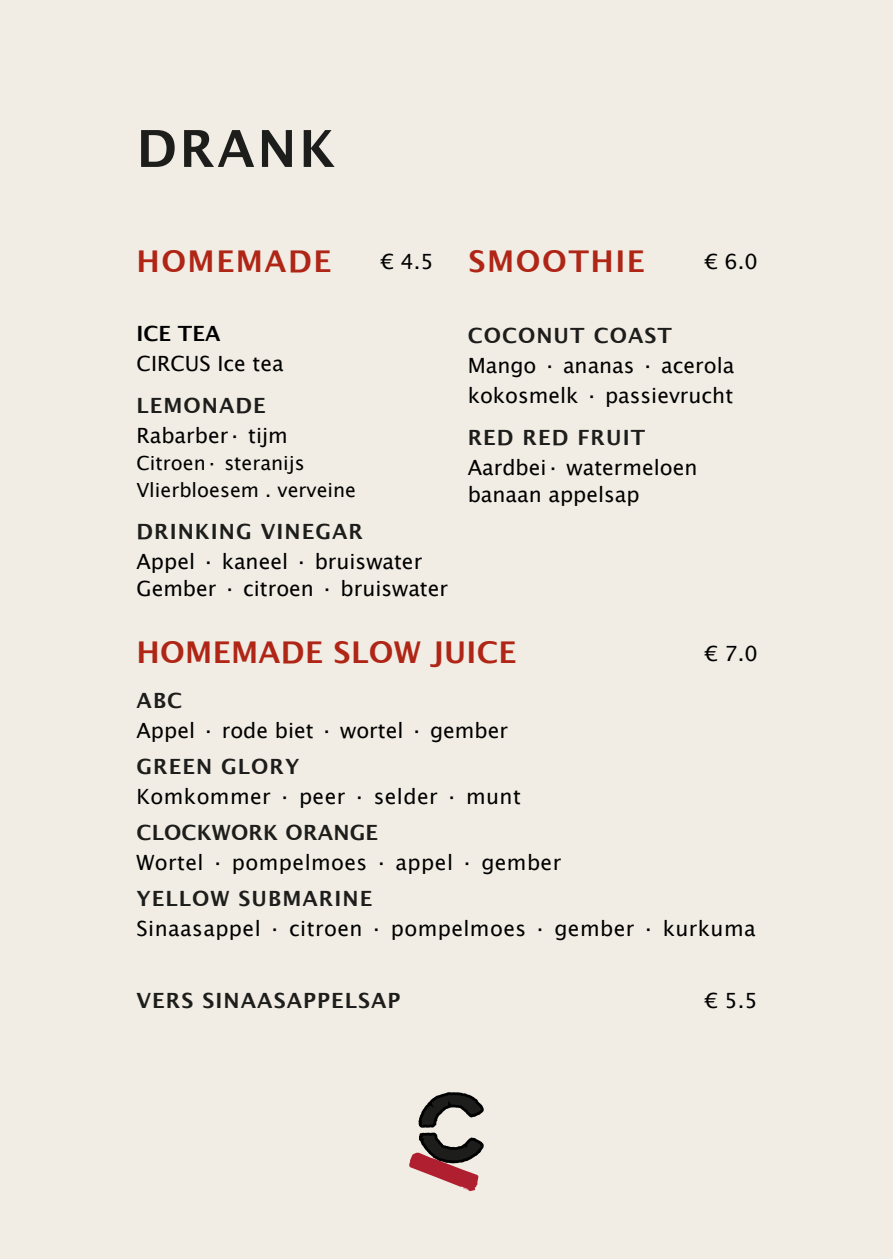
<style>
.page{position:relative;width:893px;height:1259px;background:#f1ede4}
.page>*{position:absolute;margin:0;border:0;box-sizing:border-box;transform-origin:0 0}
.t1{font:700 51px "Lucida Grande";letter-spacing:.05em;color:#1d1d1b}
.t2{font:700 30px "Lucida Grande";letter-spacing:.01em;color:#af2617}
.t3{font:700 30px "Lucida Grande";letter-spacing:.05em;color:#af2617}
.t4{font:21px/27px "Lucida Grande";color:#000}
.t5{font:21px "Lucida Grande";letter-spacing:.02em;color:#000}
.t6{font:700 21px "Lucida Grande";letter-spacing:.05em;color:#1d1d1b}
.t7{font:700 21px "Lucida Grande";letter-spacing:.01em;color:#1d1d1b}
.t8{font:700 21px "Lucida Grande";color:#000}
.t9{font:19.5px/27px "Lucida Grande";color:#000}
</style>
<div class="page">
<svg style="left:409px;top:1092px;width:75px;height:99px"></svg>
<h1 class="t1" style="left:136px;top:127px;width:200px">DRANK</h1>
<h2 class="t3" style="left:136px;top:249px;width:196px">HOMEMADE</h2>
<h2 class="t3" style="left:469px;top:249px;width:178px">SMOOTHIE</h2>
<p class="t4" style="left:381px;top:249px;width:55px">€ 4.5</p>
<p class="t4" style="left:705px;top:249px;width:55px">€ 6.0</p>
<p class="t8" style="left:136px;top:324px;width:86px">ICE TEA</p>
<p class="t4" style="left:136px;top:351px;width:149px">CIRCUS Ice tea</p>
<p class="t6" style="left:136px;top:396px;width:131px">LEMONADE</p>
<p class="t4" style="left:136px;top:423px;width:153px">Rabarber∙ tĳm</p>
<p class="t9" style="left:136px;top:451px;width:221px">Citroen∙ steranijs<br>Vlierbloesem . verveine</p>
<p class="t6" style="left:136px;top:522px;width:228px">DRINKING VINEGAR</p>
<p class="t4" style="left:136px;top:549px;width:313px">Appel ∙ kaneel ∙ bruiswater<br>Gember ∙ citroen ∙ bruiswater</p>
<p class="t6" style="left:468px;top:326px;width:206px">COCONUT COAST</p>
<p class="t4" style="left:468px;top:352px;width:268px;line-height:30px">Mango ∙ ananas ∙ acerola kokosmelk ∙ passievrucht</p>
<p class="t6" style="left:468px;top:428px;width:179px">RED RED FRUIT</p>
<p class="t4" style="left:468px;top:455px;width:231px">Aardbei∙ watermeloen banaan appelsap</p>
<h2 class="t2" style="left:136px;top:640px;width:382px">HOMEMADE SLOW JUICE</h2>
<p class="t4" style="left:705px;top:641px;width:55px">€ 7.0</p>
<p class="t6" style="left:136px;top:691px;width:47px">ABC</p>
<p class="t4" style="left:136px;top:718px;width:373px">Appel ∙ rode biet ∙ wortel ∙ gember</p>
<p class="t6" style="left:136px;top:757px;width:165px">GREEN GLORY</p>
<p class="t5" style="left:136px;top:787px;width:386px">Komkommer ∙ peer ∙ selder ∙ munt</p>
<p class="t7" style="left:136px;top:823px;width:243px">CLOCKWORK ORANGE</p>
<p class="t5" style="left:136px;top:853px;width:426px">Wortel ∙ pompelmoes ∙ appel ∙ gember</p>
<p class="t6" style="left:136px;top:889px;width:237px">YELLOW SUBMARINE</p>
<p class="t5" style="left:136px;top:919px;width:621px">Sinaasappel ∙ citroen ∙ pompelmoes ∙ gember ∙ kurkuma</p>
<p class="t6" style="left:136px;top:991px;width:265px">VERS SINAASAPPELSAP</p>
<p class="t4" style="left:705px;top:988px;width:55px">€ 5.5</p>
</div>
